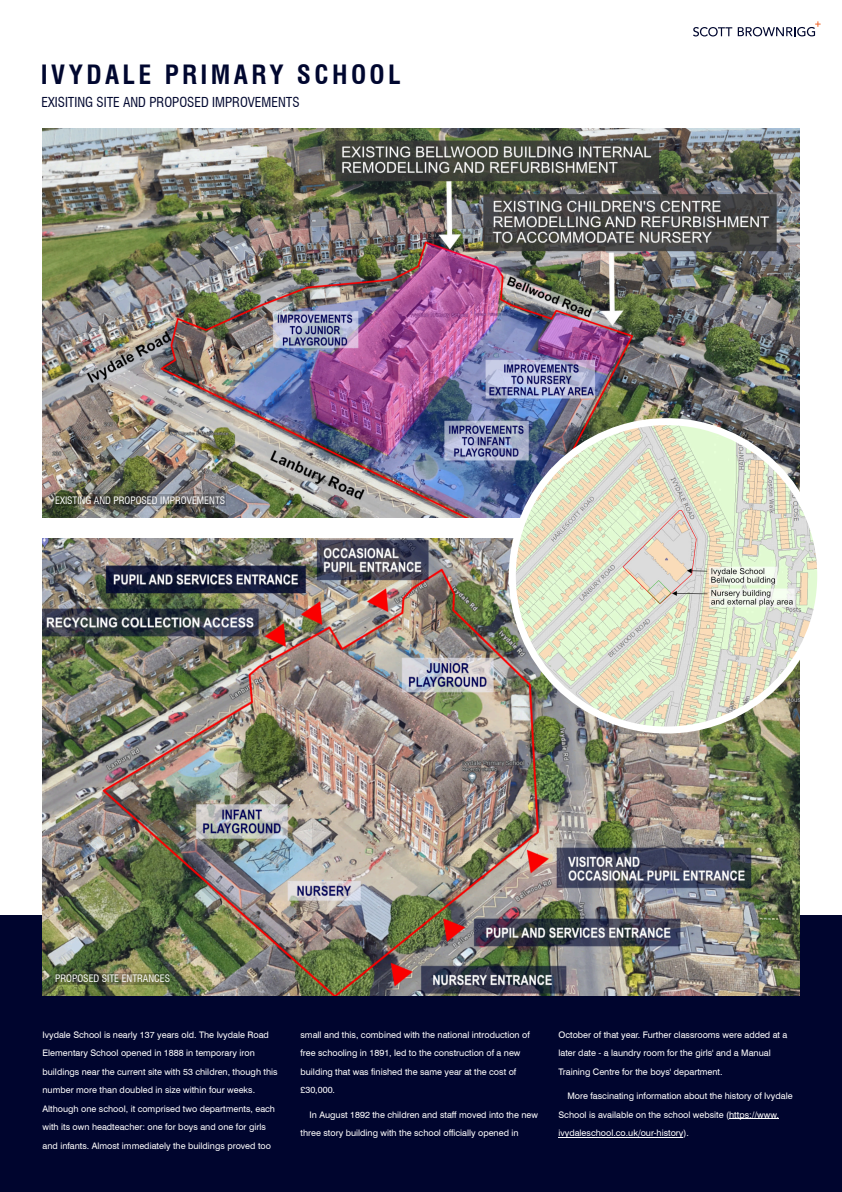
<style>
.page{position:relative;width:842px;height:1192px;background:#fff}
.page>*{position:absolute;margin:0;border:0;box-sizing:border-box;transform-origin:0 0}
.t1{font:700 condensed 25.95px "Swiss 721 BT";letter-spacing:.13em;color:#00072f}
.t2{font:condensed 13.45px "Swiss 721 BT";color:#00072f}
.t3{font:condensed 10px "Swiss 721 BT";color:#fff}
.t4{font:9px "Swiss 721 BT";color:#fff}
</style>
<div class="page">
<div style="left:0;top:915px;width:842px;height:277px;background:#00052e"></div>
<svg style="left:693px;top:27px;width:39px;height:9px"></svg>
<svg style="left:738px;top:21px;width:83px;height:15px"></svg>
<img style="left:43px;top:129px;width:756px;height:388px">
<img style="left:43px;top:539px;width:756px;height:457px">
<img style="left:512px;top:422px;width:309px;height:308px;border-radius:50%">
<div style="left:509px;top:418px;width:315px;height:316px;border:7px solid #fff;border-radius:50%"></div>
<div style="left:55px;top:973px;width:115px;height:12px;background:#000;opacity:.23"></div>
<div style="left:55px;top:494px;width:170px;height:12px;background:#000;opacity:.23"></div>
<hr style="left:729px;top:1119px;width:50px;height:1px;background:#fff">
<hr style="left:558px;top:1137px;width:125px;height:1px;background:#fff">
<p class="t1" style="left:41px;top:64px;width:361px">IVYDALE PRIMARY SCHOOL</p>
<p class="t2" style="left:42px;top:97px;width:259px">EXISITING SITE AND PROPOSED IMPROVEMENTS</p>
<p class="t3" style="left:55px;top:496px;width:172px">EXISTING AND PROPOSED IMPROVEMENTS</p>
<p class="t3" style="left:55px;top:975px;width:116px">PROPOSED SITE ENTRANCES</p>
<p class="t4" style="left:43px;top:1031px;width:228px">Ivydale School is nearly 137 years old. The Ivydale Road</p>
<p class="t4" style="left:43px;top:1049px;width:214px">Elementary School opened in 1888 in temporary iron</p>
<p class="t4" style="left:43px;top:1068px;width:237px">buildings near the current site with 53 children, though this</p>
<p class="t4" style="left:43px;top:1086px;width:214px">number more than doubled in size within four weeks.</p>
<p class="t4" style="left:43px;top:1105px;width:234px">Although one school, it comprised two departments, each</p>
<p class="t4" style="left:43px;top:1123px;width:225px">with its own headteacher: one for boys and one for girls</p>
<p class="t4" style="left:43px;top:1142px;width:230px">and infants. Almost immediately the buildings proved too</p>
<p class="t4" style="left:300px;top:1031px;width:231px">small and this, combined with the national introduction of</p>
<p class="t4" style="left:300px;top:1049px;width:221px">free schooling in 1891, led to the construction of a new</p>
<p class="t4" style="left:300px;top:1068px;width:217px">building that was finished the same year at the cost of</p>
<p class="t4" style="left:300px;top:1086px;width:36px">£30,000.</p>
<p class="t4" style="left:309px;top:1111px;width:230px">In August 1892 the children and staff moved into the new</p>
<p class="t4" style="left:300px;top:1129px;width:220px">three story building with the school officially opened in</p>
<p class="t4" style="left:558px;top:1031px;width:231px">October of that year. Further classrooms were added at a</p>
<p class="t4" style="left:558px;top:1049px;width:214px">later date - a laundry room for the girls' and a Manual</p>
<p class="t4" style="left:558px;top:1068px;width:166px">Training Centre for the boys' department.</p>
<p class="t4" style="left:567px;top:1092px;width:227px">More fascinating information about the history of Ivydale</p>
<p class="t4" style="left:558px;top:1111px;width:222px">School is available on the school website (https://www.</p>
<p class="t4" style="left:558px;top:1129px;width:132px">ivydaleschool.co.uk/our-history).</p>
</div>
